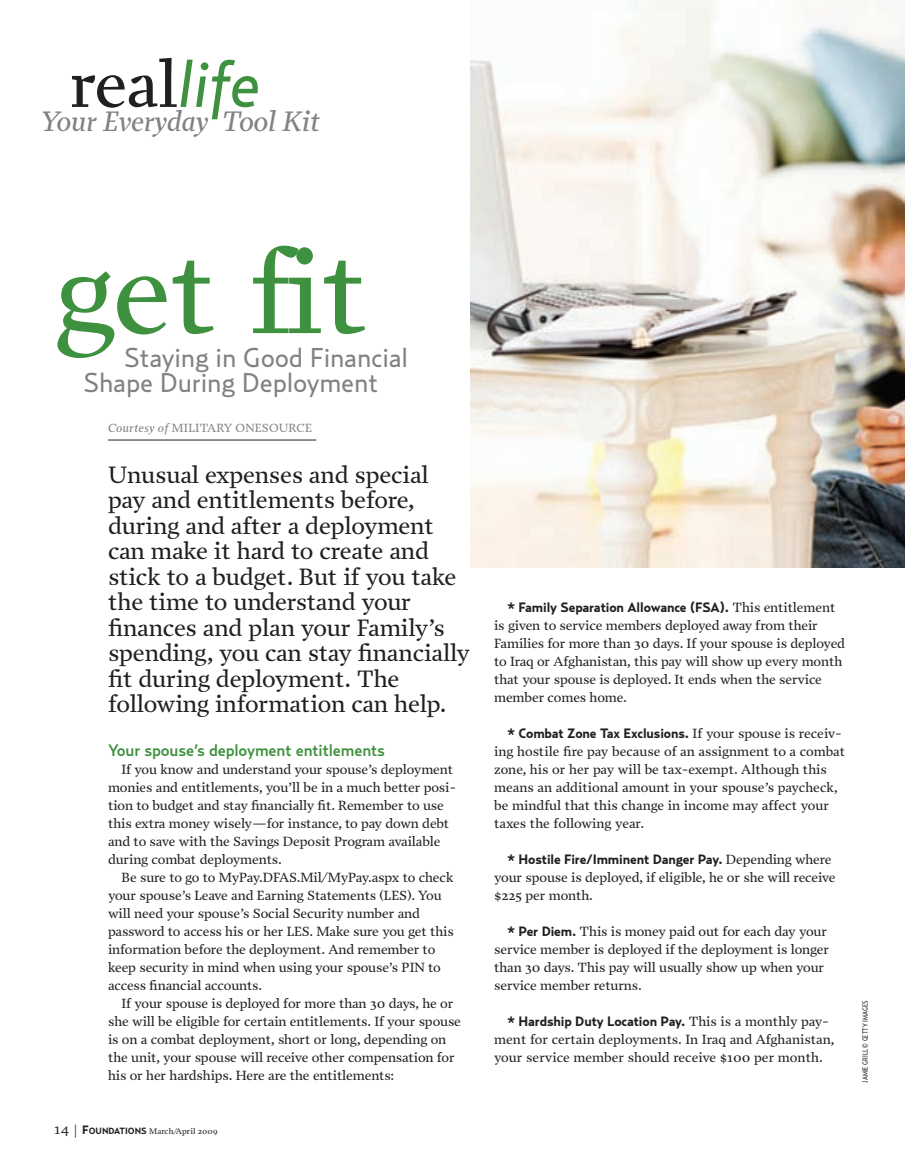
<style>
.page{position:relative;width:905px;height:1175px;background:#fff}
.page>*{position:absolute;margin:0;border:0;box-sizing:border-box;transform-origin:0 0}
.t1{font:118.2px "Prensa";letter-spacing:-.015em;color:#3e913e}
.t2{font:66px "Prensa";color:#231f20}
.t3{font:italic 28.5px "Prensa";letter-spacing:-.02em;color:#808285}
.t4{font:27px/25.5px "Relay";letter-spacing:-.01em;color:#808285}
.t5{font:24px/25.5px "Prensa";letter-spacing:-.01em;color:#231f20}
.t6{font:500 16.5px "Relay";letter-spacing:-.01em;color:#3e913e}
.t7{font:13.5px/18px "Prensa";letter-spacing:-.01em;color:#231f20}
.t8{font:700 13.5px "Relay";letter-spacing:-.01em;color:#231f20}
.t9{font:12px "Prensa";letter-spacing:.01em;color:#808285}
.t10{font:8.25px "Prensa";color:#231f20}
.t11{font:7.5px "Relay Cond";color:#231f20}
.s1{font-family:"Relay";font-style:italic;color:#3e913e}
.s2{font-style:italic}
.s3{font-size:15px}
.s4{font-family:"Relay";font-weight:700;font-size:12px}
.s5{font-family:"Relay";font-weight:700;font-size:9px}
.s6{font-family:"Prensa";font-weight:400}
.s7{font-family:"Relay";font-weight:700}
</style>
<div class="page">
<img style="left:470px;top:0;width:434px;height:567px">
<hr style="left:108px;top:439px;width:208px;height:1px;background:#231f20">
<h2 class="t2" style="left:70px;top:45px;width:192px">real<span class="s1">life</span></h2>
<h3 class="t3" style="left:40px;top:104px;width:282px">Your Everyday Tool Kit</h3>
<h1 class="t1" style="left:54px;top:223px;width:317px">get fit</h1>
<h3 class="t4" style="left:83px;top:344px;width:326px;text-indent:41px">Staying in Good Financial<br>Shape During Deployment</h3>
<p class="t9" style="left:108px;top:420px;width:205px"><span class="s2">Courtesy of</span> MILITARY ONESOURCE</p>
<p class="t5" style="left:108px;top:462px;width:363px">Unusual expenses and special pay and entitlements before, during and after a deployment can make it hard to create and stick to a budget. But if you take the time to understand your finances and plan your Family’s spending, you can stay financially fit during deployment. The following information can help.</p>
<p class="t6" style="left:108px;top:740px;width:278px">Your spouse’s deployment entitlements</p>
<p class="t7" style="left:108px;top:760px;width:349px;text-indent:14px">If you know and understand your spouse’s deployment monies and entitlements, you’ll be in a much better posi&shy;tion to budget and stay financially fit. Remember to use this extra money wisely—for instance, to pay down debt and to save with the Savings Deposit Program available during combat deployments.</p>
<p class="t7" style="left:108px;top:868px;width:347px;text-indent:14px">Be sure to go to MyPay.DFAS.Mil/MyPay.aspx to check your spouse’s Leave and Earning Statements (LES). You will need your spouse’s Social Security number and password to access his or her LES. Make sure you get this information before the deployment. And remember to keep security in mind when using your spouse’s PIN to access financial accounts.</p>
<p class="t7" style="left:108px;top:994px;width:354px;text-indent:14px">If your spouse is deployed for more than 30 days, he or she will be eligible for certain entitlements. If your spouse is on a combat deployment, short or long, depending on the unit, your spouse will receive other compensation for his or her hardships. Here are the entitlements:</p>
<p class="t10" style="left:54px;top:1126px;width:165px"><span class="s3">14 |</span> <span class="s4">F</span><span class="s5">OUNDATIONS</span> March/April 2009</p>
<p class="t8" style="left:507px;top:599px;width:329px">* Family Separation Allowance (FSA). <span class="s6">This entitlement</span></p>
<p class="t7" style="left:494px;top:616px;width:352px">is given to service members deployed away from their Families for more than 30 days. If your spouse is deployed to Iraq or Afghanistan, this pay will show up every month that your spouse is deployed. It ends when the service member comes home.</p>
<p class="t8" style="left:507px;top:725px;width:336px">* Combat Zone Tax Exclusions. <span class="s6">If your spouse is receiv-</span></p>
<p class="t7" style="left:494px;top:742px;width:352px">ing hostile fire pay because of an assignment to a combat zone, his or her pay will be tax-exempt. Although this means an additional amount in your spouse’s paycheck, be mindful that this change in income may affect your taxes the following year.</p>
<p class="t8" style="left:507px;top:851px;width:325px">* Hostile Fire/Imminent Danger Pay. <span class="s6">Depending where</span></p>
<p class="t7" style="left:494px;top:868px;width:343px">your spouse is deployed, if eligible, he or she will receive $225 per month.</p>
<p class="t7" style="left:494px;top:922px;width:336px;text-indent:14px"><span class="s7">* Per Diem.</span> This is money paid out for each day your service member is deployed if the deployment is longer than 30 days. This pay will usually show up when your service member returns.</p>
<p class="t8" style="left:507px;top:1013px;width:323px">* Hardship Duty Location Pay. <span class="s6">This is a monthly pay-</span></p>
<p class="t7" style="left:494px;top:1030px;width:342px">ment for certain deployments. In Iraq and Afghanistan, your service member should receive $100 per month.</p>
<p class="t11" style="left:860px;top:1082px;width:83px;rotate:-90deg">JAMIE GRILL © GETTY IMAGES</p>
</div>
